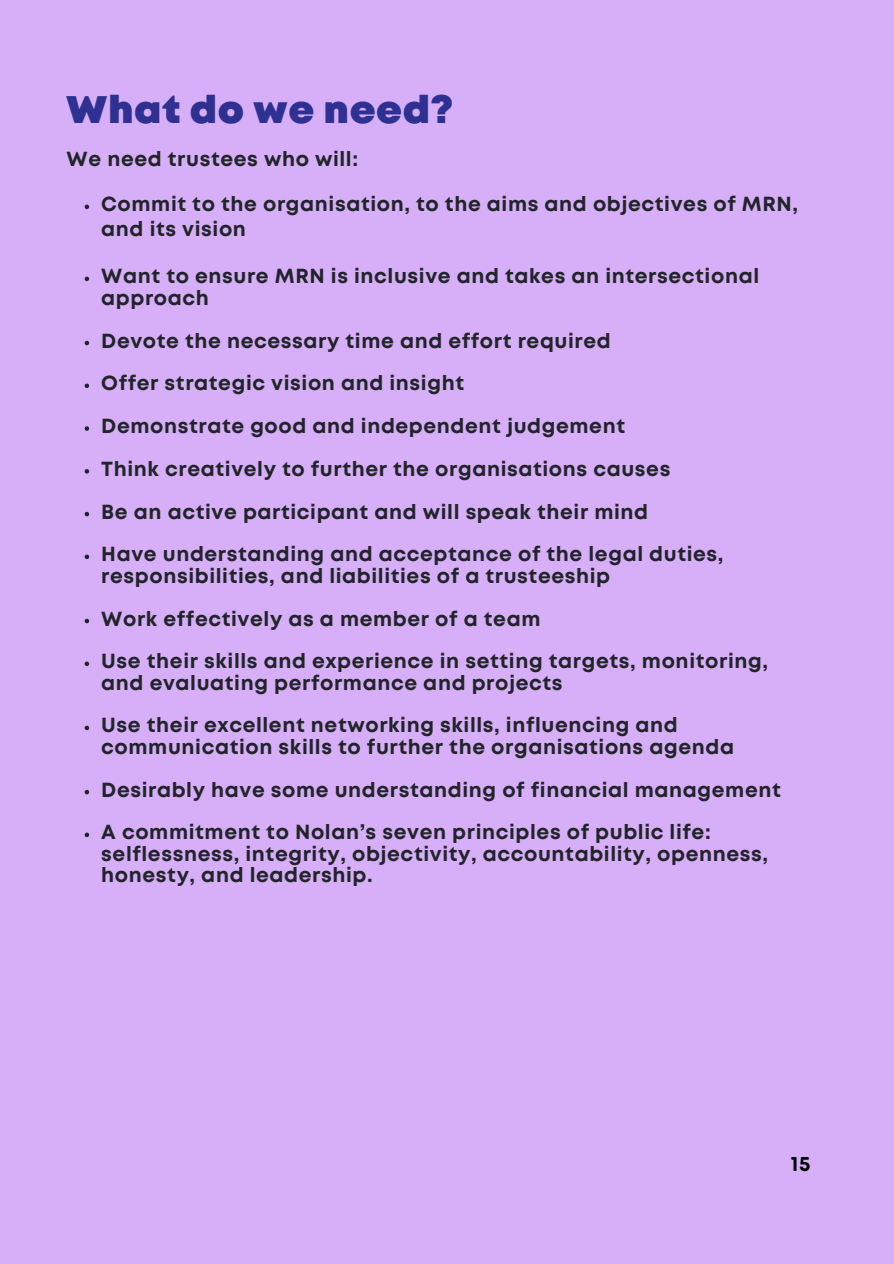
<style>
.page{position:relative;width:894px;height:1264px;background:#fff}
.page>*{position:absolute;margin:0;border:0;box-sizing:border-box;transform-origin:0 0}
.t1{font:900 38.4px "Mont";letter-spacing:.03em;color:#2e3192}
.t2{font:700 21px "Mont";color:#000}
.t3{font:700 20.4px/21.3px "Mont";letter-spacing:.03em;color:#212529}
</style>
<div class="page">
<div style="left:0;top:0;width:893px;height:1263px;background:#d7aff9"></div>
<svg style="left:85px;top:204px;width:4px;height:5px"></svg>
<svg style="left:85px;top:276px;width:4px;height:5px"></svg>
<svg style="left:85px;top:341px;width:4px;height:4px"></svg>
<svg style="left:85px;top:383px;width:4px;height:5px"></svg>
<svg style="left:85px;top:426px;width:4px;height:5px"></svg>
<svg style="left:85px;top:469px;width:4px;height:4px"></svg>
<svg style="left:85px;top:512px;width:4px;height:4px"></svg>
<svg style="left:85px;top:554px;width:4px;height:5px"></svg>
<svg style="left:85px;top:618px;width:4px;height:5px"></svg>
<svg style="left:85px;top:661px;width:4px;height:5px"></svg>
<svg style="left:85px;top:725px;width:4px;height:5px"></svg>
<svg style="left:85px;top:789px;width:4px;height:5px"></svg>
<svg style="left:85px;top:832px;width:4px;height:5px"></svg>
<h1 class="t1" style="left:67px;top:95px;width:388px">What do we need?</h1>
<h2 class="t3" style="left:67px;top:150px;width:293px">We need trustees who will:</h2>
<p class="t3" style="left:101px;top:193px;width:698px;line-height:24.8px">Commit to the organisation, to the aims and objectives of MRN, and its vision</p>
<p class="t3" style="left:101px;top:267px;width:659px">Want to ensure MRN is inclusive and takes an intersectional approach</p>
<p class="t3" style="left:101px;top:331px;width:511px">Devote the necessary time and effort required</p>
<p class="t3" style="left:101px;top:374px;width:364px">Offer strategic vision and insight</p>
<p class="t3" style="left:101px;top:417px;width:525px">Demonstrate good and independent judgement</p>
<p class="t3" style="left:101px;top:459px;width:570px">Think creatively to further the organisations causes</p>
<p class="t3" style="left:101px;top:502px;width:548px">Be an active participant and will speak their mind</p>
<p class="t3" style="left:101px;top:545px;width:623px">Have understanding and acceptance of the legal duties, responsibilities, and liabilities of a trusteeship</p>
<p class="t3" style="left:101px;top:609px;width:440px">Work effectively as a member of a team</p>
<p class="t3" style="left:101px;top:652px;width:668px">Use their skills and experience in setting targets, monitoring, and evaluating performance and projects</p>
<p class="t3" style="left:101px;top:716px;width:634px">Use their excellent networking skills, influencing and communication skills to further the organisations agenda</p>
<p class="t3" style="left:101px;top:780px;width:681px">Desirably have some understanding of financial management</p>
<p class="t3" style="left:101px;top:823px;width:668px">A commitment to Nolan’s seven principles of public life: selflessness, integrity, objectivity, accountability, openness, honesty, and leadership.</p>
<p class="t2" style="left:790px;top:1155px;width:21px">15</p>
</div>
